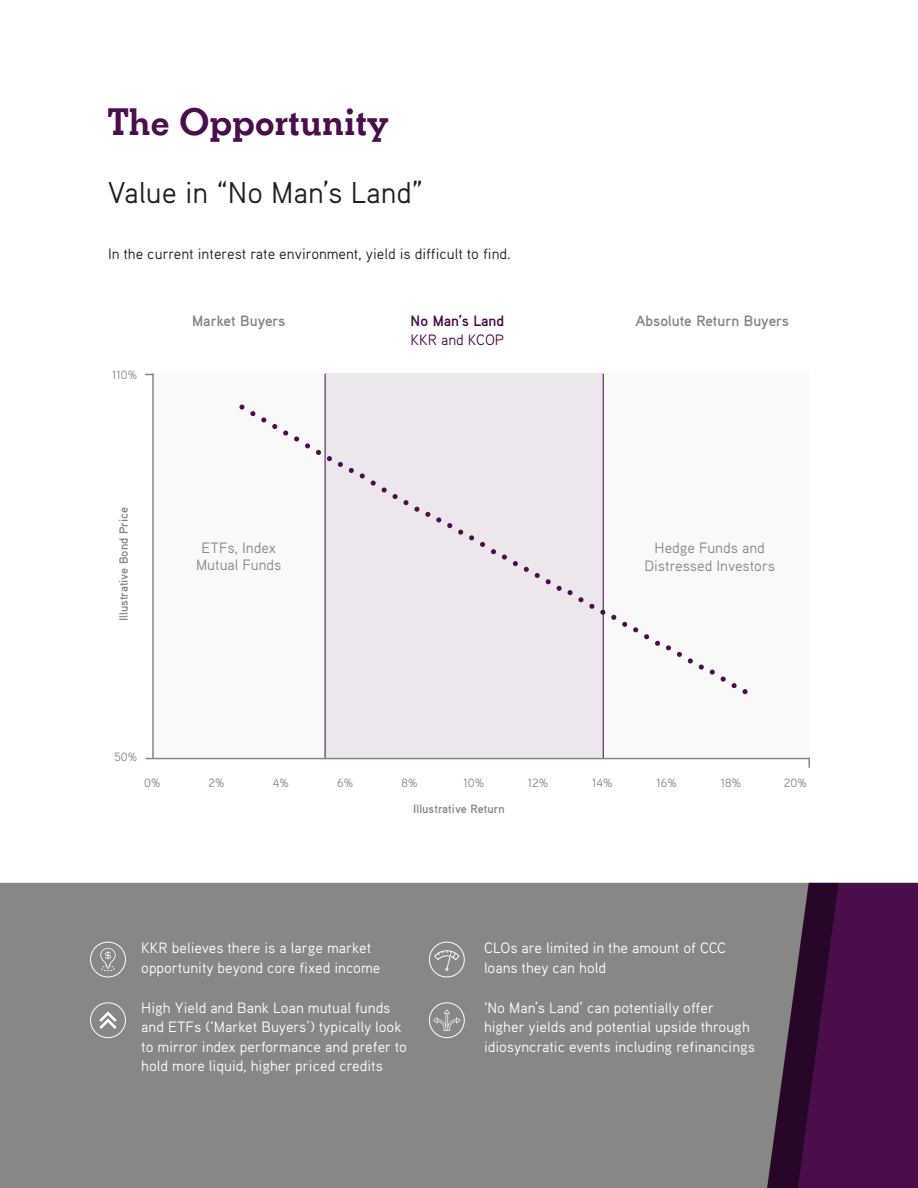
<style>
.page{position:relative;width:918px;height:1188px;background:#fff}
.page>*{position:absolute;margin:0;border:0;box-sizing:border-box;transform-origin:0 0}
.t1{font:700 39.75px "Beton EF";color:#490e4b}
.t2{font:30px "Aaux Pro OT";color:#231f20}
.t3{font:15px/19.5px "Aaux Pro OT";color:#fff}
.t4{font:15px "Aaux Pro OT";color:#231f20}
.t5{font:15px/16.5px "Aaux Pro OT";color:#878785;text-align:center}
.t6{font:700 15px "Aaux Pro OT";color:#878785}
.t7{font:700 15px "Aaux Pro OT";color:#490e4b}
.t8{font:15px "Aaux Pro OT";color:#490e4b}
.t9{font:700 12px "Aaux Pro OT";color:#878785}
.t10{font:12px "Aaux Pro OT";color:#878785}
</style>
<div class="page">
<div style="left:838px;top:883px;width:80px;height:305px;background:#490e4b"></div>
<div style="left:0;top:883px;width:838px;height:305px;background:#878785"></div>
<div style="left:602px;top:374px;width:208px;height:385px;background:#f9f9f9"></div>
<div style="left:152px;top:374px;width:175px;height:385px;background:#f9f9f9"></div>
<div style="left:325px;top:374px;width:278px;height:385px;background:#ede7ed"></div>
<hr style="left:325px;top:374px;width:1px;height:385px;background:#490e4b">
<hr style="left:603px;top:374px;width:1px;height:385px;background:#490e4b">
<hr style="left:146px;top:758px;width:664px;height:1px;background:#878785">
<hr style="left:152px;top:374px;width:2px;height:385px;background:#878785">
<svg style="left:808px;top:759px;width:2px;height:9px"></svg>
<svg style="left:239px;top:405px;width:5px;height:5px"></svg>
<svg style="left:250px;top:411px;width:5px;height:5px"></svg>
<svg style="left:272px;top:424px;width:5px;height:5px"></svg>
<svg style="left:283px;top:431px;width:5px;height:5px"></svg>
<svg style="left:294px;top:436px;width:5px;height:6px"></svg>
<svg style="left:305px;top:443px;width:5px;height:5px"></svg>
<svg style="left:316px;top:450px;width:5px;height:5px"></svg>
<svg style="left:327px;top:456px;width:5px;height:5px"></svg>
<svg style="left:338px;top:462px;width:5px;height:5px"></svg>
<svg style="left:349px;top:468px;width:5px;height:5px"></svg>
<svg style="left:360px;top:473px;width:5px;height:6px"></svg>
<svg style="left:371px;top:481px;width:5px;height:5px"></svg>
<svg style="left:382px;top:487px;width:5px;height:6px"></svg>
<svg style="left:393px;top:494px;width:26px;height:18px"></svg>
<svg style="left:425px;top:512px;width:5px;height:5px"></svg>
<svg style="left:436px;top:517px;width:5px;height:5px"></svg>
<svg style="left:447px;top:523px;width:5px;height:5px"></svg>
<svg style="left:458px;top:530px;width:5px;height:5px"></svg>
<svg style="left:469px;top:535px;width:5px;height:5px"></svg>
<svg style="left:480px;top:542px;width:5px;height:5px"></svg>
<svg style="left:491px;top:549px;width:5px;height:5px"></svg>
<svg style="left:502px;top:555px;width:5px;height:5px"></svg>
<svg style="left:513px;top:561px;width:5px;height:5px"></svg>
<svg style="left:524px;top:567px;width:5px;height:5px"></svg>
<svg style="left:535px;top:573px;width:5px;height:5px"></svg>
<svg style="left:546px;top:579px;width:5px;height:5px"></svg>
<svg style="left:557px;top:586px;width:5px;height:5px"></svg>
<svg style="left:568px;top:590px;width:26px;height:19px"></svg>
<svg style="left:600px;top:610px;width:5px;height:5px"></svg>
<svg style="left:611px;top:615px;width:5px;height:5px"></svg>
<svg style="left:622px;top:622px;width:5px;height:5px"></svg>
<svg style="left:633px;top:627px;width:5px;height:5px"></svg>
<svg style="left:644px;top:634px;width:5px;height:5px"></svg>
<svg style="left:655px;top:641px;width:5px;height:5px"></svg>
<svg style="left:666px;top:645px;width:5px;height:5px"></svg>
<svg style="left:677px;top:652px;width:5px;height:5px"></svg>
<svg style="left:688px;top:658px;width:5px;height:5px"></svg>
<svg style="left:699px;top:665px;width:5px;height:5px"></svg>
<svg style="left:710px;top:670px;width:5px;height:5px"></svg>
<svg style="left:721px;top:677px;width:5px;height:5px"></svg>
<svg style="left:732px;top:683px;width:5px;height:5px"></svg>
<svg style="left:743px;top:689px;width:5px;height:5px"></svg>
<svg style="left:261px;top:417px;width:5px;height:5px"></svg>
<div style="left:90px;top:942px;width:36px;height:35px;border:1px solid #fff;border-radius:50%"></div>
<div style="left:90px;top:1002px;width:36px;height:36px;border:1px solid #fff;border-radius:50%"></div>
<div style="left:429px;top:942px;width:36px;height:35px;border:1px solid #fff;border-radius:50%"></div>
<div style="left:429px;top:1002px;width:36px;height:36px;border:1px solid #fff;border-radius:50%"></div>
<svg style="left:99px;top:1011px;width:18px;height:18px"></svg>
<svg style="left:434px;top:948px;width:26px;height:23px"></svg>
<svg style="left:100px;top:948px;width:16px;height:23px"></svg>
<svg style="left:433px;top:1009px;width:28px;height:22px"></svg>
<p class="t1" style="left:108px;top:98px;width:282px">The Opportunity</p>
<p class="t2" style="left:108px;top:173px;width:317px">Value in “No Man’s Land”</p>
<p class="t4" style="left:108px;top:244px;width:404px">In the current interest rate environment, yield is difficult to find.</p>
<p class="t6" style="left:192px;top:311px;width:95px">Market Buyers</p>
<p class="t7" style="left:411px;top:311px;width:95px">No Man’s Land</p>
<p class="t6" style="left:635px;top:311px;width:155px">Absolute Return Buyers</p>
<p class="t10" style="left:112px;top:367px;width:27px">110%</p>
<p class="t9" style="left:116px;top:621px;width:116px;rotate:-90deg">Illustrative Bond Price</p>
<p class="t5" style="left:196px;top:539px;width:87px">ETFs, Index<br>Mutual Funds</p>
<p class="t8" style="left:411px;top:330px;width:95px">KKR and KCOP</p>
<p class="t5" style="left:644px;top:538px;width:132px;line-height:18px">Hedge Funds and<br>Distressed Investors</p>
<p class="t10" style="left:114px;top:749px;width:24px">50%</p>
<p class="t10" style="left:144px;top:775px;width:18px">0%</p>
<p class="t10" style="left:209px;top:775px;width:18px">2%</p>
<p class="t10" style="left:273px;top:775px;width:18px">4%</p>
<p class="t10" style="left:337px;top:775px;width:18px">6%</p>
<p class="t10" style="left:402px;top:775px;width:17px">8%</p>
<p class="t10" style="left:464px;top:775px;width:22px">10%</p>
<p class="t10" style="left:528px;top:775px;width:22px">12%</p>
<p class="t10" style="left:592px;top:775px;width:22px">14%</p>
<p class="t10" style="left:657px;top:775px;width:22px">16%</p>
<p class="t10" style="left:721px;top:775px;width:22px">18%</p>
<p class="t10" style="left:784px;top:775px;width:24px">20%</p>
<p class="t9" style="left:413px;top:801px;width:93px">Illustrative Return</p>
<p class="t3" style="left:141px;top:938px;width:241px">KKR believes there is a large market opportunity beyond core fixed income</p>
<p class="t3" style="left:141px;top:997px;width:267px">High Yield and Bank Loan mutual funds and ETFs (‘Market Buyers’) typically look to mirror index performance and prefer to hold more liquid, higher priced credits</p>
<p class="t3" style="left:484px;top:938px;width:244px">CLOs are limited in the amount of CCC loans they can hold</p>
<p class="t3" style="left:484px;top:997px;width:273px">‘No Man’s Land’ can potentially offer higher yields and potential upside through idiosyncratic events including refinancings</p>
</div>
